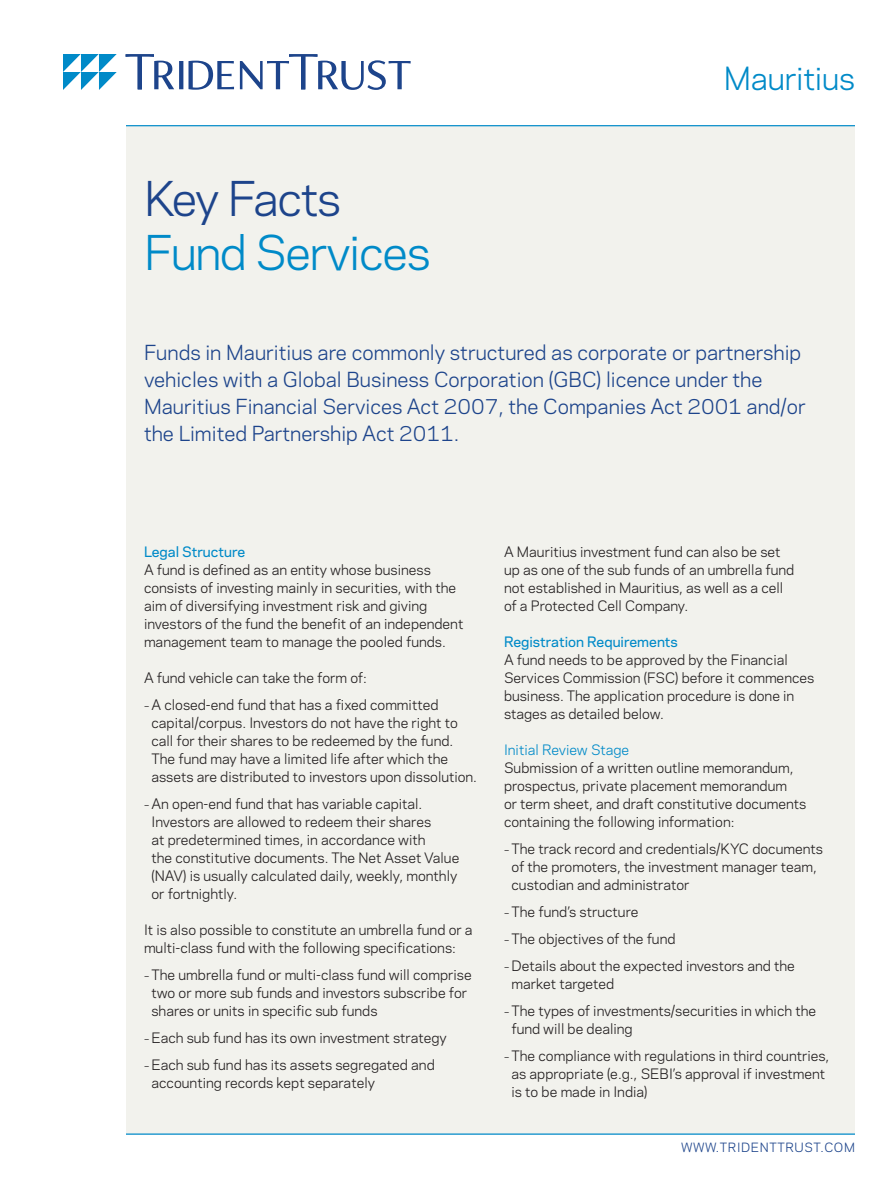
<style>
.page{position:relative;width:891px;height:1188px;background:#fff}
.page>*{position:absolute;margin:0;border:0;box-sizing:border-box;transform-origin:0 0}
.t1{font:45px "Polaris";letter-spacing:-.03em;color:#008ac8}
.t2{font:45px "Polaris";letter-spacing:-.04em;color:#1d448b}
.t3{font:30px "Polaris";letter-spacing:-.01em;color:#008ac8}
.Intro_Text{font:19.5px/27px "Polaris";color:#1d448b}
._1st_Paragraph{font:13.5px/18px "Polaris";color:#231f20}
.Head_1{font:500 13.5px "Polaris";color:#008ac8}
.Head_2{font:13.5px "Polaris";color:#008ac8}
.t4{font:12px "Polaris";letter-spacing:.05em;color:#1d448b}
.s1{font-size:10.5px}
</style>
<div class="page">
<div style="left:126px;top:126px;width:729px;height:1008px;background:#f2f2ed"></div>
<hr style="left:126px;top:126px;width:729px;height:1px;background:#008ac8">
<hr style="left:126px;top:1134px;width:729px;height:1px;background:#008ac8">
<svg style="left:126px;top:54px;width:285px;height:36px"></svg>
<svg style="left:63px;top:54px;width:54px;height:36px"></svg>
<h1 class="t2" style="left:144px;top:165px;width:199px">Key Facts</h1>
<h1 class="t1" style="left:144px;top:219px;width:288px">Fund Services</h1>
<h2 class="t3" style="left:724px;top:56px;width:133px">Mauritius</h2>
<p class="Intro_Text" style="left:144px;top:338px;width:663px">Funds in Mauritius are commonly structured as corporate or partnership vehicles with a Global Business Corporation (GBC) licence under the Mauritius Financial Services Act 2007, the Companies Act 2001 and/or the Limited Partnership Act 2011.</p>
<p class="Head_1" style="left:144px;top:541px;width:103px">Legal Structure</p>
<p class="_1st_Paragraph" style="left:144px;top:560px;width:321px">A fund is defined as an entity whose business consists of investing mainly in securities, with the aim of diversifying investment risk and giving investors of the fund the benefit of an independent management team to manage the pooled funds.</p>
<p class="_1st_Paragraph" style="left:144px;top:668px;width:224px">A fund vehicle can take the form of:</p>
<p class="_1st_Paragraph" style="left:152px;top:695px;width:327px;text-indent:-8px"><span class="s1">–</span> A closed-end fund that has a fixed committed capital/corpus. Investors do not have the right to call for their shares to be redeemed by the fund.<br>The fund may have a limited life after which the assets are distributed to investors upon dissolution.</p>
<p class="_1st_Paragraph" style="left:152px;top:794px;width:309px;text-indent:-8px"><span class="s1">–</span> An open-end fund that has variable capital.<br>Investors are allowed to redeem their shares<br>at predetermined times, in accordance with<br>the constitutive documents. The Net Asset Value (NAV) is usually calculated daily, weekly, monthly or fortnightly.</p>
<p class="_1st_Paragraph" style="left:144px;top:920px;width:330px">It is also possible to constitute an umbrella fund or a multi-class fund with the following specifications:</p>
<p class="_1st_Paragraph" style="left:152px;top:965px;width:322px;text-indent:-8px"><span class="s1">–</span> The umbrella fund or multi-class fund will comprise two or more sub funds and investors subscribe for shares or units in specific sub funds</p>
<p class="_1st_Paragraph" style="left:144px;top:1028px;width:304px"><span class="s1">–</span> Each sub fund has its own investment strategy</p>
<p class="_1st_Paragraph" style="left:152px;top:1055px;width:285px;text-indent:-8px"><span class="s1">–</span> Each sub fund has its assets segregated and accounting records kept separately</p>
<p class="_1st_Paragraph" style="left:504px;top:542px;width:292px">A Mauritius investment fund can also be set up as one of the sub funds of an umbrella fund not established in Mauritius, as well as a cell of a Protected Cell Company.</p>
<p class="Head_1" style="left:504px;top:631px;width:175px">Registration Requirements</p>
<p class="_1st_Paragraph" style="left:504px;top:650px;width:312px">A fund needs to be approved by the Financial Services Commission (FSC) before it commences business. The application procedure is done in stages as detailed below.</p>
<p class="Head_2" style="left:504px;top:739px;width:127px">Initial Review Stage</p>
<p class="_1st_Paragraph" style="left:504px;top:758px;width:304px">Submission of a written outline memorandum, prospectus, private placement memorandum<br>or term sheet, and draft constitutive documents containing the following information:</p>
<p class="_1st_Paragraph" style="left:512px;top:839px;width:313px;text-indent:-8px"><span class="s1">–</span> The track record and credentials/KYC documents of the promoters, the investment manager team, custodian and administrator</p>
<p class="_1st_Paragraph" style="left:504px;top:902px;width:136px"><span class="s1">–</span> The fund’s structure</p>
<p class="_1st_Paragraph" style="left:504px;top:929px;width:173px"><span class="s1">–</span> The objectives of the fund</p>
<p class="_1st_Paragraph" style="left:512px;top:956px;width:285px;text-indent:-8px"><span class="s1">–</span> Details about the expected investors and the market targeted</p>
<p class="_1st_Paragraph" style="left:512px;top:1001px;width:306px;text-indent:-8px"><span class="s1">–</span> The types of investments/securities in which the fund will be dealing</p>
<p class="_1st_Paragraph" style="left:512px;top:1046px;width:319px;text-indent:-8px"><span class="s1">–</span> The compliance with regulations in third countries, as appropriate (e.g., SEBI’s approval if investment is to be made in India)</p>
<p class="t4" style="left:681px;top:1138px;width:175px">WWW.TRIDENTTRUST.COM</p>
</div>
